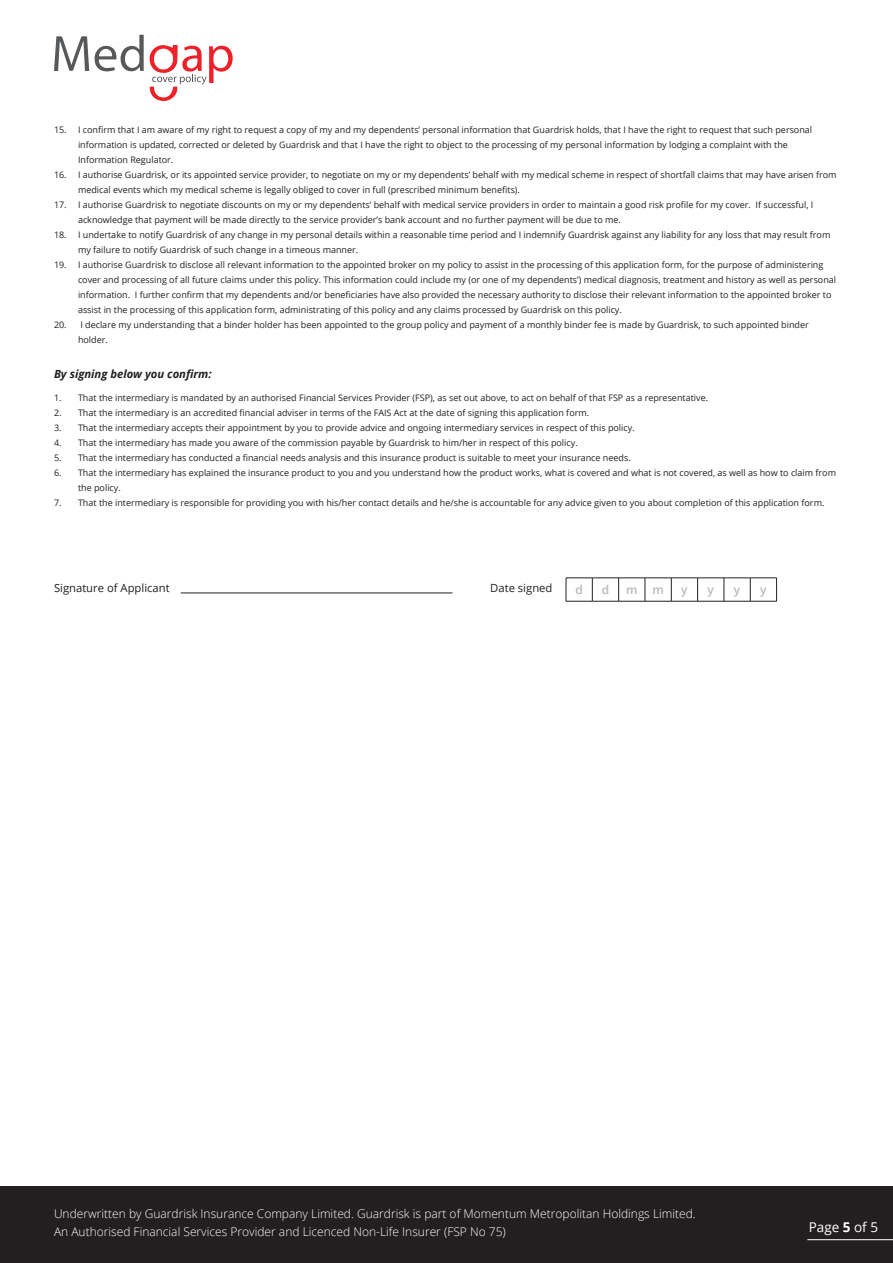
<style>
.page{position:relative;width:893px;height:1263px;background:#fff}
.page>*{position:absolute;margin:0;border:0;box-sizing:border-box;transform-origin:0 0}
.t1{font:13.5px "Open Sans";color:#fff}
.t2{font:300 12px/18px "Open Sans";color:#fff;text-align:center}
.t3{font:600 12px "Open Sans";color:#b8b9bc}
.t4{font:11.25px "Open Sans";color:#231f20}
.t5{font:italic 700 11.25px "Open Sans";color:#231f20}
.t6{font:9px/15px "Open Sans";color:#231f20}
.s1{font-weight:700}
</style>
<div class="page">
<svg style="left:54px;top:35px;width:179px;height:66px"></svg>
<div style="left:0;top:1186px;width:893px;height:77px;background:#231f20"></div>
<hr style="left:807px;top:1239px;width:86px;height:1px;background:#fff">
<svg style="left:566px;top:578px;width:211px;height:24px"></svg>
<hr style="left:181px;top:593px;width:271px;height:1px;background:#231f20">
<p class="t6" style="left:78px;top:122px;width:736px;text-indent:-24px">15. I confirm that I am aware of my right to request a copy of my and my dependents’ personal information that Guardrisk holds, that I have the right to request that such personal information is updated, corrected or deleted by Guardrisk and that I have the right to object to the processing of my personal information by lodging a complaint with the<br>Information Regulator.</p>
<p class="t6" style="left:78px;top:167px;width:760px;text-indent:-24px">16. I authorise Guardrisk, or its appointed service provider, to negotiate on my or my dependents’ behalf with my medical scheme in respect of shortfall claims that may have arisen from medical events which my medical scheme is legally obliged to cover in full (prescribed minimum benefits).</p>
<p class="t6" style="left:78px;top:197px;width:737px;text-indent:-24px">17. I authorise Guardrisk to negotiate discounts on my or my dependents’ behalf with medical service providers in order to maintain a good risk profile for my cover. If successful, I acknowledge that payment will be made directly to the service provider’s bank account and no further payment will be due to me.</p>
<p class="t6" style="left:78px;top:227px;width:754px;text-indent:-24px">18. I undertake to notify Guardrisk of any change in my personal details within a reasonable time period and I indemnify Guardrisk against any liability for any loss that may result from my failure to notify Guardrisk of such change in a timeous manner.</p>
<p class="t6" style="left:78px;top:257px;width:760px;text-indent:-24px">19. I authorise Guardrisk to disclose all relevant information to the appointed broker on my policy to assist in the processing of this application form, for the purpose of administering cover and processing of all future claims under this policy. This information could include my (or one of my dependents’) medical diagnosis, treatment and history as well as personal information. I further confirm that my dependents and/or beneficiaries have also provided the necessary authority to disclose their relevant information to the appointed broker to assist in the processing of this application form, administrating of this policy and any claims processed by Guardrisk on this policy.</p>
<p class="t6" style="left:78px;top:317px;width:732px;text-indent:-24px">20. I declare my understanding that a binder holder has been appointed to the group policy and payment of a monthly binder fee is made by Guardrisk, to such appointed binder holder.</p>
<p class="t5" style="left:54px;top:366px;width:159px">By signing below you confirm:</p>
<p class="t6" style="left:54px;top:390px;width:656px">1. That the intermediary is mandated by an authorised Financial Services Provider (FSP), as set out above, to act on behalf of that FSP as a representative.</p>
<p class="t6" style="left:54px;top:405px;width:537px">2. That the intermediary is an accredited financial adviser in terms of the FAIS Act at the date of signing this application form.</p>
<p class="t6" style="left:54px;top:420px;width:582px">3. That the intermediary accepts their appointment by you to provide advice and ongoing intermediary services in respect of this policy.</p>
<p class="t6" style="left:54px;top:435px;width:525px">4. That the intermediary has made you aware of the commission payable by Guardrisk to him/her in respect of this policy.</p>
<p class="t6" style="left:54px;top:450px;width:578px">5. That the intermediary has conducted a financial needs analysis and this insurance product is suitable to meet your insurance needs.</p>
<p class="t6" style="left:78px;top:465px;width:760px;text-indent:-24px">6. That the intermediary has explained the insurance product to you and you understand how the product works, what is covered and what is not covered, as well as how to claim from the policy.</p>
<p class="t6" style="left:54px;top:495px;width:772px">7. That the intermediary is responsible for providing you with his/her contact details and he/she is accountable for any advice given to you about completion of this application form.</p>
<p class="t4" style="left:54px;top:581px;width:117px">Signature of Applicant</p>
<p class="t4" style="left:490px;top:581px;width:64px">Date signed</p>
<p class="t3" style="left:575px;top:581px;width:9px">d</p>
<p class="t3" style="left:602px;top:581px;width:9px">d</p>
<p class="t3" style="left:626px;top:581px;width:13px">m</p>
<p class="t3" style="left:652px;top:581px;width:13px">m</p>
<p class="t3" style="left:681px;top:581px;width:8px">y</p>
<p class="t3" style="left:707px;top:581px;width:8px">y</p>
<p class="t3" style="left:734px;top:581px;width:8px">y</p>
<p class="t3" style="left:760px;top:581px;width:8px">y</p>
<h2 class="t2" style="left:54px;top:1204px;width:643px;text-align:left">Underwritten by Guardrisk Insurance Company Limited. Guardrisk is part of Momentum Metropolitan Holdings Limited.<br>An Authorised Financial Services Provider and Licenced Non-Life Insurer (FSP No 75)</h2>
<h2 class="t2" style="left:128px;top:1204px;width:643px">Underwritten by Guardrisk Insurance Company Limited. Guardrisk is part of Momentum Metropolitan Holdings Limited.<br>An authorised Fina cial Services Provider (FSP No. 75)</h2>
<h1 class="t1" style="left:809px;top:1217px;width:71px">Page <span class="s1">5</span> of 5</h1>
</div>
